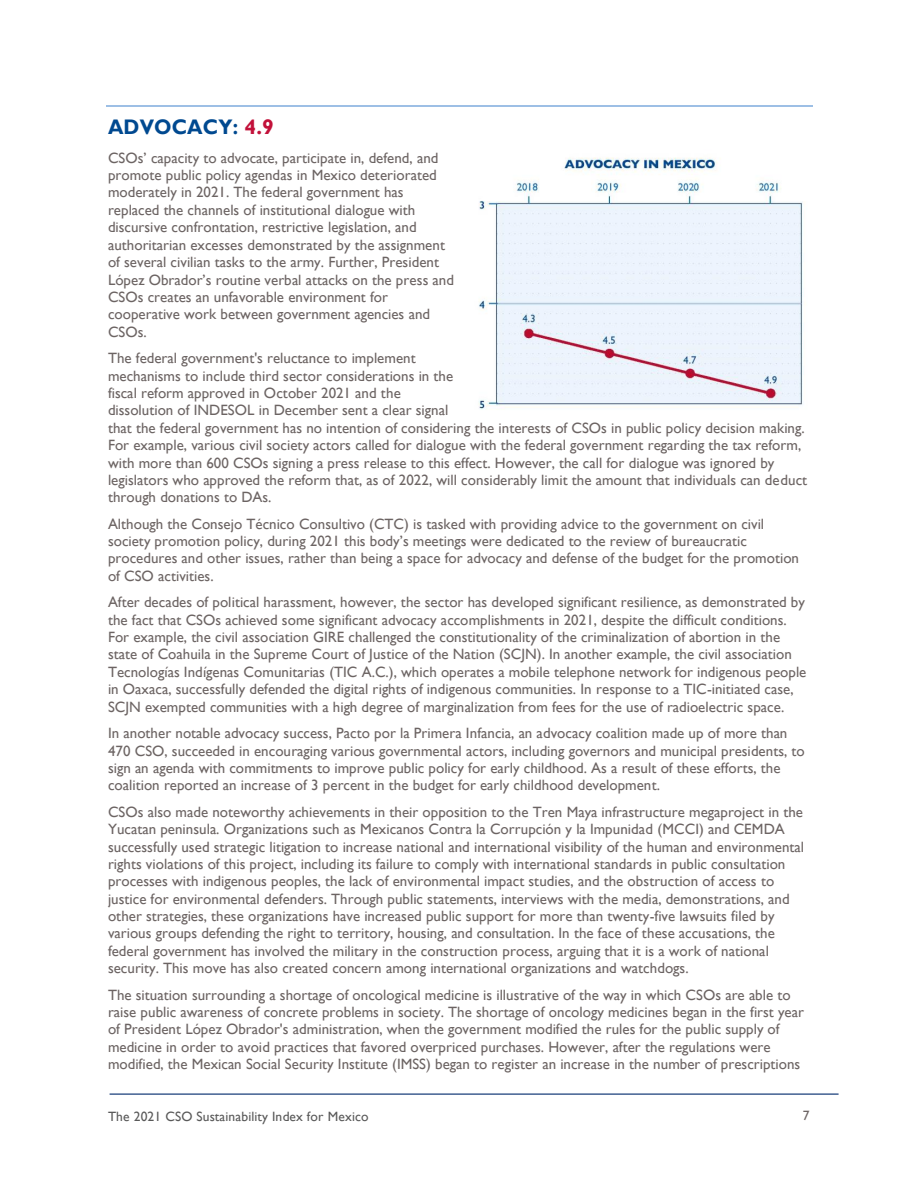
<style>
.page{position:relative;width:918px;height:1188px;background:#fff}
.page>*{position:absolute;margin:0;border:0;box-sizing:border-box;transform-origin:0 0}
.t1{font:700 21px "Gill Sans";letter-spacing:.005em;color:#004990;scale:.95 1}
.t2{font:15px/17.4px "Gill Sans";color:#6c6463}
.t3{font:13.5px "Gill Sans";letter-spacing:.01em;color:#595959}
.t4{font:13.5px "Gill Sans";color:#6c6463}
.s1{color:#c2113a}
</style>
<div class="page">
<hr style="left:110px;top:1094px;width:729px;height:1px;background:#002a6c">
<hr style="left:106px;top:105px;width:706px;height:2px;background:#9dbfe5">
<img style="left:479px;top:157px;width:324px;height:253px">
<h1 class="t1" style="left:108px;top:114px;width:176px">ADVOCACY: <span class="s1">4.9</span></h1>
<p class="t2" style="left:108px;top:149px;width:348px">CSOs’ capacity to advocate, participate in, defend, and promote public policy agendas in Mexico deteriorated moderately in 2021. The federal government has replaced the channels of institutional dialogue with discursive confrontation, restrictive legislation, and authoritarian excesses demonstrated by the assignment of several civilian tasks to the army. Further, President López Obrador’s routine verbal attacks on the press and CSOs creates an unfavorable environment for cooperative work between government agencies and CSOs.</p>
<p class="t2" style="left:108px;top:349px;width:701px">The federal government's reluctance to implement<br>mechanisms to include third sector considerations in the<br>fiscal reform approved in October 2021 and the<br>dissolution of INDESOL in December sent a clear signal<br>that the federal government has no intention of considering the interests of CSOs in public policy decision making.<br>For example, various civil society actors called for dialogue with the federal government regarding the tax reform, with more than 600 CSOs signing a press release to this effect. However, the call for dialogue was ignored by legislators who approved the reform that, as of 2022, will considerably limit the amount that individuals can deduct through donations to DAs.</p>
<p class="t2" style="left:108px;top:515px;width:693px">Although the Consejo Técnico Consultivo (CTC) is tasked with providing advice to the government on civil society promotion policy, during 2021 this body’s meetings were dedicated to the review of bureaucratic procedures and other issues, rather than being a space for advocacy and defense of the budget for the promotion of CSO activities.</p>
<p class="t2" style="left:108px;top:593px;width:700px">After decades of political harassment, however, the sector has developed significant resilience, as demonstrated by the fact that CSOs achieved some significant advocacy accomplishments in 2021, despite the difficult conditions.<br>For example, the civil association GIRE challenged the constitutionality of the criminalization of abortion in the state of Coahuila in the Supreme Court of Justice of the Nation (SCJN). In another example, the civil association Tecnologías Indígenas Comunitarias (TIC A.C.), which operates a mobile telephone network for indigenous people in Oaxaca, successfully defended the digital rights of indigenous communities. In response to a TIC-initiated case, SCJN exempted communities with a high degree of marginalization from fees for the use of radioelectric space.</p>
<p class="t2" style="left:108px;top:724px;width:698px">In another notable advocacy success, Pacto por la Primera Infancia, an advocacy coalition made up of more than 470 CSO, succeeded in encouraging various governmental actors, including governors and municipal presidents, to sign an agenda with commitments to improve public policy for early childhood. As a result of these efforts, the coalition reported an increase of 3 percent in the budget for early childhood development.</p>
<p class="t2" style="left:108px;top:803px;width:698px">CSOs also made noteworthy achievements in their opposition to the Tren Maya infrastructure megaproject in the Yucatan peninsula. Organizations such as Mexicanos Contra la Corrupción y la Impunidad (MCCI) and CEMDA successfully used strategic litigation to increase national and international visibility of the human and environmental rights violations of this project, including its failure to comply with international standards in public consultation processes with indigenous peoples, the lack of environmental impact studies, and the obstruction of access to justice for environmental defenders. Through public statements, interviews with the media, demonstrations, and other strategies, these organizations have increased public support for more than twenty-five lawsuits filed by various groups defending the right to territory, housing, and consultation. In the face of these accusations, the federal government has involved the military in the construction process, arguing that it is a work of national security. This move has also created concern among international organizations and watchdogs.</p>
<p class="t2" style="left:108px;top:986px;width:698px">The situation surrounding a shortage of oncological medicine is illustrative of the way in which CSOs are able to raise public awareness of concrete problems in society. The shortage of oncology medicines began in the first year of President López Obrador's administration, when the government modified the rules for the public supply of medicine in order to avoid practices that favored overpriced purchases. However, after the regulations were modified, the Mexican Social Security Institute (IMSS) began to register an increase in the number of prescriptions</p>
<p class="t3" style="left:108px;top:1108px;width:262px">The 2021 CSO Sustainability Index for Mexico</p>
<p class="t4" style="left:803px;top:1107px;width:8px">7</p>
</div>
